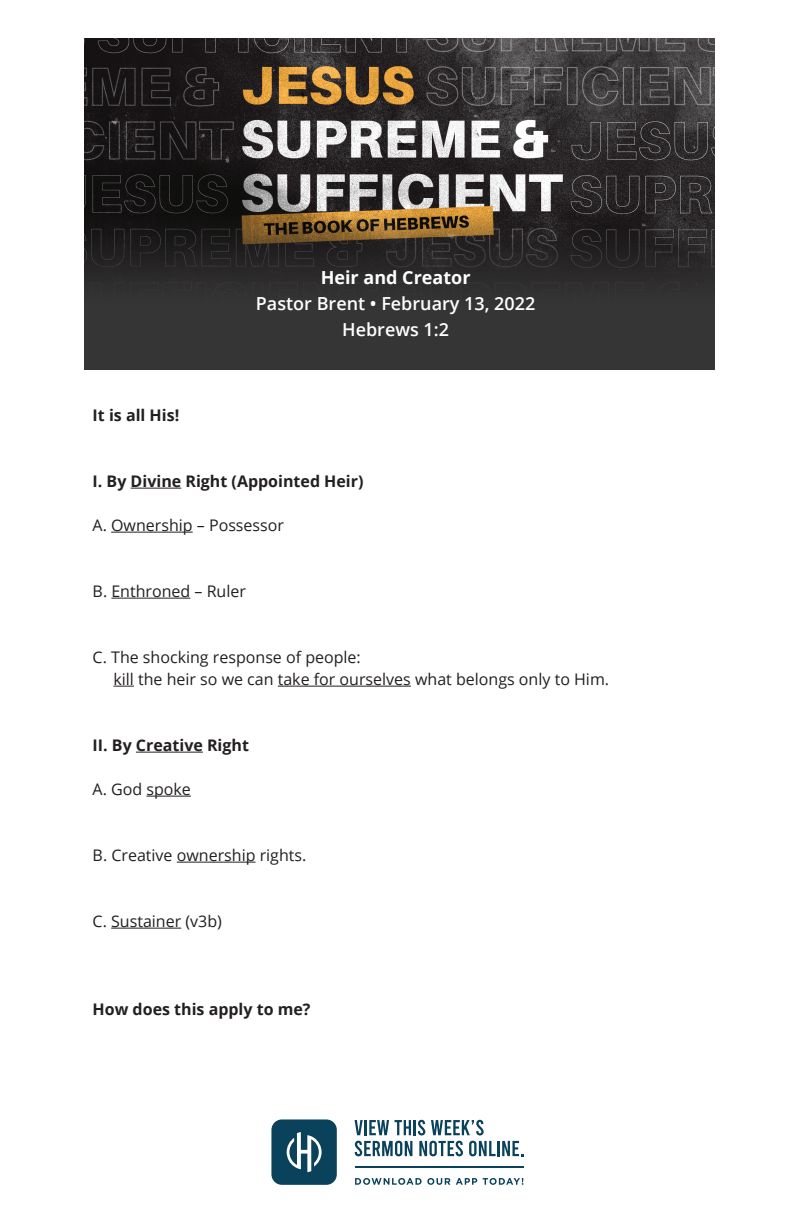
<style>
.page{position:relative;width:792px;height:1224px;background:#fff}
.page>*{position:absolute;margin:0;border:0;box-sizing:border-box;transform-origin:0 0}
.t1{font:600 18px/26px "Open Sans";color:#fff;text-align:center}
.t2{font:700 18px "Open Sans";color:#fff}
.t3{font:16px/22px "Open Sans";color:#231f20}
.t4{font:700 16px "Open Sans";color:#231f20}
</style>
<div class="page">
<img style="left:85px;top:38px;width:629px;height:174px">
<svg style="left:85px;top:212px;width:629px;height:158px;background:#35312e"></svg>
<hr style="left:131px;top:488px;width:50px;height:1px;background:#231f20">
<hr style="left:111px;top:532px;width:82px;height:1px;background:#231f20">
<hr style="left:111px;top:598px;width:79px;height:1px;background:#231f20">
<svg style="left:113px;top:686px;width:21px;height:1px"></svg>
<hr style="left:278px;top:686px;width:133px;height:1px;background:#231f20">
<hr style="left:136px;top:752px;width:67px;height:1px;background:#231f20">
<hr style="left:146px;top:796px;width:45px;height:1px;background:#231f20">
<hr style="left:177px;top:862px;width:79px;height:1px;background:#231f20">
<hr style="left:111px;top:928px;width:70px;height:1px;background:#231f20">
<svg style="left:355px;top:1178px;width:95px;height:7px"></svg>
<svg style="left:456px;top:1178px;width:21px;height:7px"></svg>
<svg style="left:483px;top:1178px;width:40px;height:7px"></svg>
<hr style="left:355px;top:1166px;width:168px;height:2px;background:#09425a">
<svg style="left:355px;top:1120px;width:8px;height:15px"></svg>
<hr style="left:364px;top:1120px;width:3px;height:15px;background:#09425a">
<svg style="left:369px;top:1120px;width:20px;height:15px"></svg>
<svg style="left:395px;top:1120px;width:30px;height:15px"></svg>
<svg style="left:431px;top:1120px;width:53px;height:15px"></svg>
<svg style="left:355px;top:1141px;width:57px;height:15px"></svg>
<svg style="left:419px;top:1141px;width:44px;height:15px"></svg>
<svg style="left:469px;top:1141px;width:27px;height:15px"></svg>
<hr style="left:497px;top:1141px;width:3px;height:15px;background:#09425a">
<svg style="left:502px;top:1141px;width:21px;height:15px"></svg>
<div style="left:271px;top:1119px;width:66px;height:66px;background:#09425a;border-radius:10px"></div>
<svg style="left:287px;top:1132px;width:35px;height:40px"></svg>
<p class="t4" style="left:93px;top:404px;width:88px">It is all His!</p>
<p class="t2" style="left:321px;top:265px;width:151px">Heir and Creator</p>
<p class="t1" style="left:256px;top:291px;width:281px">Pastor Brent • February 13, 2022<br>Hebrews 1:2</p>
<p class="t4" style="left:93px;top:470px;width:272px">I. By Divine Right (Appointed Heir)</p>
<p class="t3" style="left:93px;top:514px;width:193px">A. Ownership – Possessor</p>
<p class="t3" style="left:93px;top:580px;width:155px">B. Enthroned – Ruler</p>
<p class="t3" style="left:113px;top:646px;width:497px;text-indent:-21px">C. The shocking response of people:<br>kill the heir so we can take for ourselves what belongs only to Him.</p>
<p class="t4" style="left:93px;top:734px;width:158px">II. By Creative Right</p>
<p class="t3" style="left:93px;top:778px;width:100px">A. God spoke</p>
<p class="t3" style="left:93px;top:844px;width:215px">B. Creative ownership rights.</p>
<p class="t3" style="left:93px;top:910px;width:131px">C. Sustainer (v3b)</p>
<p class="t4" style="left:93px;top:998px;width:219px">How does this apply to me?</p>
</div>
